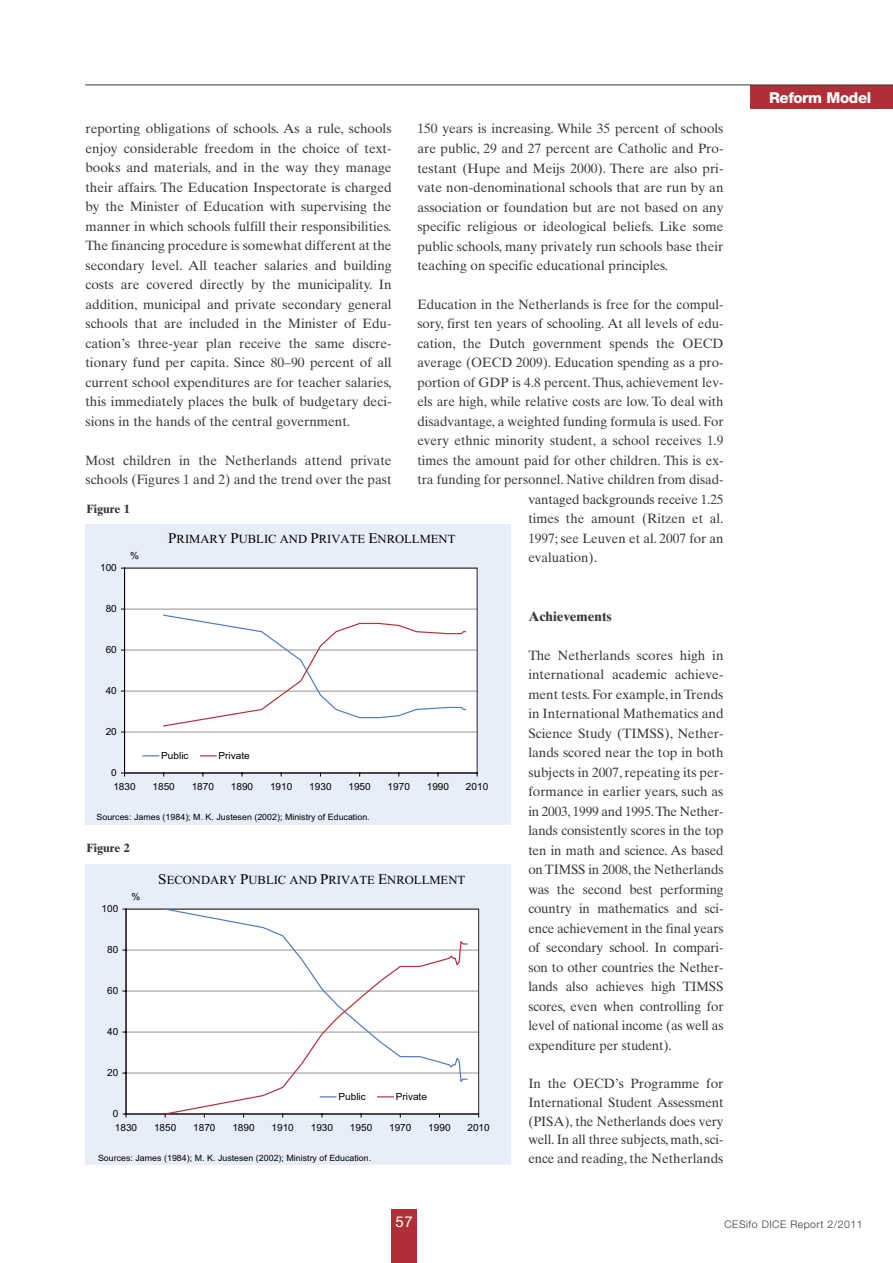
<style>
.page{position:relative;width:893px;height:1263px;background:#fff}
.page>*{position:absolute;margin:0;border:0;box-sizing:border-box;transform-origin:0 0}
.t1{font:800 15px "Helvetica Neue LT Std";letter-spacing:-.025em;color:#fff}
.t2{font:15px "Helvetica Neue LT Std";color:#fff}
.t3{font:13.5px/19.5px "Times Ten";color:#383a3b;text-align:justify}
.t4{font:700 13.5px "Times Ten";color:#383a3b}
.t5{font:12.3px "Times New Roman";color:#010001}
.t6{font:700 12px "Times Ten";color:#383a3b}
.t7{font:300 10.5px "Helvetica Neue";letter-spacing:.045em;color:#383a3b}
.t8{font:9.75px "Arial";color:#010001}
.t9{font:8.7px "Arial";color:#010001}
.s1{font-size:14.7px}
</style>
<div class="page">
<div style="left:391px;top:1209px;width:26px;height:54px;background:#b13037"></div>
<div style="left:750px;top:85px;width:143px;height:24px;background:#b13037"></div>
<hr style="left:85px;top:85px;width:808px;height:1px;background:#383a3b">
<div style="left:85px;top:524px;width:425px;height:301px;background:#e7edf9"></div>
<div style="left:125px;top:568px;width:352px;height:205px;background:#fff"></div>
<hr style="left:125px;top:732px;width:352px;height:1px;background:#939291">
<hr style="left:125px;top:691px;width:352px;height:1px;background:#939291">
<hr style="left:125px;top:650px;width:352px;height:1px;background:#939291">
<hr style="left:125px;top:609px;width:352px;height:1px;background:#939291">
<div style="left:124px;top:568px;width:353px;height:205px;border:1px solid #2f2729"></div>
<hr style="left:124px;top:568px;width:1px;height:205px;background:#010001">
<hr style="left:125px;top:773px;width:352px;height:1px;background:#010001">
<svg style="left:162px;top:614px;width:305px;height:113px"></svg>
<svg style="left:143px;top:755px;width:16px;height:1px"></svg>
<svg style="left:200px;top:755px;width:16px;height:1px"></svg>
<div style="left:85px;top:865px;width:425px;height:300px;background:#e7edf9"></div>
<div style="left:126px;top:909px;width:353px;height:205px;background:#fff"></div>
<hr style="left:126px;top:1073px;width:353px;height:1px;background:#939291">
<hr style="left:126px;top:1032px;width:353px;height:1px;background:#939291">
<hr style="left:126px;top:991px;width:353px;height:1px;background:#939291">
<hr style="left:126px;top:950px;width:353px;height:1px;background:#939291">
<hr style="left:126px;top:909px;width:1px;height:205px;background:#010001">
<hr style="left:126px;top:1114px;width:353px;height:1px;background:#010001">
<svg style="left:164px;top:909px;width:304px;height:30px"></svg>
<svg style="left:164px;top:939px;width:304px;height:175px"></svg>
<div style="left:314px;top:1087px;width:118px;height:20px;background:#fff"></div>
<svg style="left:320px;top:1096px;width:16px;height:1px"></svg>
<svg style="left:378px;top:1096px;width:15px;height:1px"></svg>
<p class="t3" style="left:417px;top:121px;width:308px">150 years is increasing. While 35 percent of schools are public, 29 and 27 percent are Catholic and Pro&shy;testant (Hupe and Meijs 2000). There are also pri&shy;vate non-denominational schools that are run by an association or foundation but are not based on any specific religious or ideological beliefs. Like some public schools, many privately run schools base their teaching on specific educational principles.</p>
<p class="t3" style="left:417px;top:296px;width:308px">Education in the Netherlands is free for the compul-</p>
<p class="t3" style="left:417px;top:315px;width:308px">sory, first ten years of schooling. At all levels of edu-</p>
<p class="t3" style="left:417px;top:335px;width:308px">cation, the Dutch government spends the OECD</p>
<p class="t3" style="left:417px;top:354px;width:308px">average (OECD 2009). Education spending as a pro-</p>
<p class="t3" style="left:417px;top:374px;width:308px">portion of GDP is 4.8 percent. Thus, achievement lev-</p>
<p class="t3" style="left:417px;top:393px;width:308px">els are high, while relative costs are low. To deal with</p>
<p class="t3" style="left:417px;top:413px;width:308px">disadvantage, a weighted funding formula is used. For</p>
<p class="t3" style="left:417px;top:432px;width:308px">every ethnic minority student, a school receives 1.9</p>
<p class="t3" style="left:417px;top:452px;width:308px">times the amount paid for other children. This is ex-</p>
<p class="t3" style="left:417px;top:471px;width:308px">tra funding for personnel. Native children from disad-</p>
<p class="t3" style="left:528px;top:491px;width:197px">vantaged backgrounds receive 1.25</p>
<p class="t3" style="left:528px;top:510px;width:197px">times the amount (Ritzen et al.</p>
<p class="t3" style="left:528px;top:530px;width:197px">1997; see Leuven et al. 2007 for an</p>
<p class="t3" style="left:528px;top:549px;width:70px">evaluation).</p>
<p class="t3" style="left:85px;top:120px;width:308px">reporting obligations of schools. As a rule, schools enjoy considerable freedom in the choice of text&shy;books and materials, and in the way they manage their affairs. The Education Inspectorate is charged by the Minister of Education with supervising the manner in which schools fulfill their responsibilities.<br>The financing procedure is somewhat different at the secondary level. All teacher salaries and building costs are covered directly by the municipality. In addition, municipal and private secondary general schools that are included in the Minister of Edu&shy;cation’s three-year plan receive the same discre&shy;tionary fund per capita. Since 80–90 percent of all current school expenditures are for teacher salaries, this immediately places the bulk of budgetary deci&shy;sions in the hands of the central government.</p>
<p class="t3" style="left:85px;top:452px;width:308px">Most children in the Netherlands attend private schools (Figures 1 and 2) and the trend over the past</p>
<p class="t6" style="left:87px;top:504px;width:45px">Figure 1</p>
<p class="t5" style="left:168px;top:532px;width:289px"><span class="s1">P</span>RIMARY <span class="s1">P</span>UBLIC AND <span class="s1">P</span>RIVATE <span class="s1">E</span>NROLLMENT</p>
<p class="t8" style="left:130px;top:550px;width:10px">%</p>
<p class="t8" style="left:100px;top:562px;width:18px">100</p>
<p class="t8" style="left:106px;top:603px;width:13px">80</p>
<p class="t8" style="left:106px;top:644px;width:13px">60</p>
<p class="t8" style="left:106px;top:685px;width:13px">40</p>
<p class="t8" style="left:106px;top:726px;width:13px">20</p>
<p class="t8" style="left:111px;top:767px;width:7px">0</p>
<p class="t8" style="left:161px;top:750px;width:29px">Public</p>
<p class="t8" style="left:218px;top:750px;width:33px">Private</p>
<p class="t8" style="left:113px;top:781px;width:24px">1830</p>
<p class="t8" style="left:153px;top:781px;width:24px">1850</p>
<p class="t8" style="left:192px;top:781px;width:24px">1870</p>
<p class="t8" style="left:231px;top:781px;width:24px">1890</p>
<p class="t8" style="left:270px;top:781px;width:24px">1910</p>
<p class="t8" style="left:309px;top:781px;width:24px">1930</p>
<p class="t8" style="left:348px;top:781px;width:24px">1950</p>
<p class="t8" style="left:388px;top:781px;width:24px">1970</p>
<p class="t8" style="left:427px;top:781px;width:24px">1990</p>
<p class="t8" style="left:466px;top:781px;width:24px">2010</p>
<p class="t9" style="left:96px;top:812px;width:275px">Sources: James (1984); M. K. Justesen (2002); Ministry of Education.</p>
<p class="t6" style="left:87px;top:843px;width:45px">Figure 2</p>
<p class="t8" style="left:102px;top:903px;width:18px">100</p>
<p class="t8" style="left:107px;top:944px;width:13px">80</p>
<p class="t8" style="left:107px;top:985px;width:13px">60</p>
<p class="t8" style="left:107px;top:1026px;width:13px">40</p>
<p class="t8" style="left:107px;top:1067px;width:13px">20</p>
<p class="t8" style="left:113px;top:1108px;width:7px">0</p>
<p class="t8" style="left:132px;top:891px;width:10px">%</p>
<p class="t5" style="left:158px;top:873px;width:308px"><span class="s1">S</span>ECONDARY <span class="s1">P</span>UBLIC AND <span class="s1">P</span>RIVATE <span class="s1">E</span>NROLLMENT</p>
<p class="t8" style="left:338px;top:1091px;width:29px">Public</p>
<p class="t8" style="left:396px;top:1091px;width:33px">Private</p>
<p class="t8" style="left:115px;top:1122px;width:24px">1830</p>
<p class="t8" style="left:154px;top:1122px;width:24px">1850</p>
<p class="t8" style="left:193px;top:1122px;width:24px">1870</p>
<p class="t8" style="left:232px;top:1122px;width:24px">1890</p>
<p class="t8" style="left:271px;top:1122px;width:24px">1910</p>
<p class="t8" style="left:311px;top:1122px;width:24px">1930</p>
<p class="t8" style="left:350px;top:1122px;width:24px">1950</p>
<p class="t8" style="left:389px;top:1122px;width:24px">1970</p>
<p class="t8" style="left:428px;top:1122px;width:24px">1990</p>
<p class="t8" style="left:467px;top:1122px;width:24px">2010</p>
<p class="t9" style="left:98px;top:1153px;width:275px">Sources: James (1984); M. K. Justesen (2002); Ministry of Education.</p>
<p class="t4" style="left:528px;top:611px;width:85px">Achievements</p>
<p class="t3" style="left:528px;top:647px;width:197px">The Netherlands scores high in international academic achieve&shy;ment tests. For example, in Trends in International Mathematics and Science Study (TIMSS), Nether&shy;lands scored near the top in both subjects in 2007, repeating its per&shy;formance in earlier years, such as in 2003, 1999 and 1995.The Nether&shy;lands consistently scores in the top ten in math and science. As based on TIMSS in 2008, the Netherlands was the second best performing country in mathematics and sci&shy;ence achievement in the final years of secondary school. In compari&shy;son to other countries the Nether&shy;lands also achieves high TIMSS scores, even when controlling for level of national income (as well as expenditure per student).</p>
<p class="t3" style="left:528px;top:1076px;width:197px;line-height:18.8px">In the OECD’s Programme for International Student Assessment (PISA), the Netherlands does very well. In all three subjects, math, sci&shy;ence and reading, the Netherlands</p>
<p class="t1" style="left:769px;top:92px;width:104px">Reform Model</p>
<p class="t2" style="left:395px;top:1216px;width:19px">57</p>
<p class="t7" style="left:724px;top:1221px;width:140px">CESifo DICE Report 2/2011</p>
</div>
